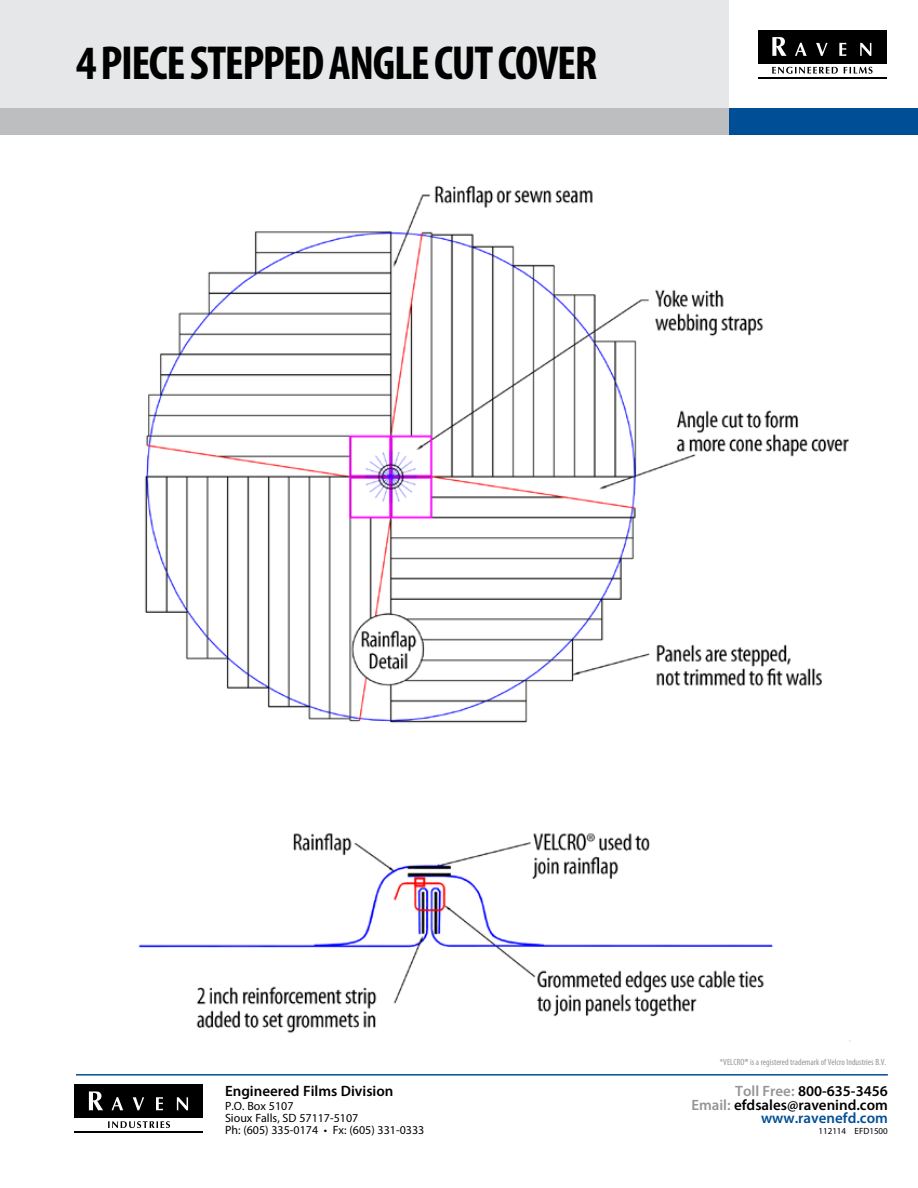
<style>
.page{position:relative;width:918px;height:1188px;background:#fff}
.page>*{position:absolute;margin:0;border:0;box-sizing:border-box;transform-origin:0 0}
.t1{font:700 condensed 48px "Myriad Pro";letter-spacing:-.03em;color:#000}
.t2{font:600 15px/13.5px "Myriad Pro";color:#000;text-align:right}
.t3{font:12px/12px "Myriad Pro";color:#000}
.t4{font:condensed 9px "Myriad Pro";color:#939598}
.t5{font:9px "Myriad Pro";color:#000}
.s1{font-weight:700;font-stretch:normal}
.s2{color:#939598}
.s3{color:#004e95}
</style>
<div class="page">
<div style="left:0;top:0;width:729px;height:108px;background:#e6e7e8"></div>
<svg style="left:758px;top:63px;width:129px;height:11px"></svg>
<div style="left:758px;top:30px;width:129px;height:33px;background:#000"></div>
<hr style="left:758px;top:77px;width:129px;height:2px;background:#000">
<svg style="left:772px;top:37px;width:15px;height:19px"></svg>
<svg style="left:795px;top:43px;width:12px;height:13px"></svg>
<svg style="left:816px;top:43px;width:12px;height:13px"></svg>
<svg style="left:839px;top:43px;width:7px;height:13px"></svg>
<svg style="left:860px;top:43px;width:11px;height:13px"></svg>
<svg style="left:772px;top:67px;width:66px;height:7px"></svg>
<svg style="left:844px;top:67px;width:29px;height:7px"></svg>
<div style="left:0;top:108px;width:729px;height:27px;background:#bcbec0"></div>
<div style="left:729px;top:108px;width:189px;height:27px;background:#004e95"></div>
<img style="left:138px;top:185px;width:712px;height:857px">
<div style="left:75px;top:1084px;width:128px;height:34px;background:#000"></div>
<hr style="left:75px;top:1131px;width:128px;height:2px;background:#000">
<svg style="left:89px;top:1091px;width:14px;height:19px"></svg>
<svg style="left:112px;top:1097px;width:11px;height:13px"></svg>
<svg style="left:133px;top:1097px;width:11px;height:13px"></svg>
<svg style="left:156px;top:1097px;width:7px;height:13px"></svg>
<svg style="left:177px;top:1097px;width:11px;height:13px"></svg>
<svg style="left:108px;top:1121px;width:62px;height:7px"></svg>
<hr style="left:76px;top:1074px;width:812px;height:2px;background:#004e95">
<h1 class="t1" style="left:76px;top:34px;width:523px">4 PIECE STEPPED ANGLE CUT COVER</h1>
<p class="t2" style="left:225px;top:1084px;width:170px">Engineered Films Division</p>
<p class="t3" style="left:225px;top:1100px;width:201px">P.O. Box 5107<br>Sioux Falls, SD 57117-5107<br>Ph: (605) 335-0174 • Fx: (605) 331-0333</p>
<p class="t4" style="left:720px;top:1057px;width:168px">*VELCRO<span class="s1">®</span> is a registered trademark of Velcro Industries B.V.</p>
<p class="t2" style="left:691px;top:1084px;width:198px"><span class="s2">Toll Free:</span> 800-635-3456<br><span class="s2">Email:</span> efdsales@ravenind.com <span class="s3">www.ravenefd.com</span></p>
<p class="t5" style="left:818px;top:1125px;width:71px">112114 EFD1500</p>
</div>
